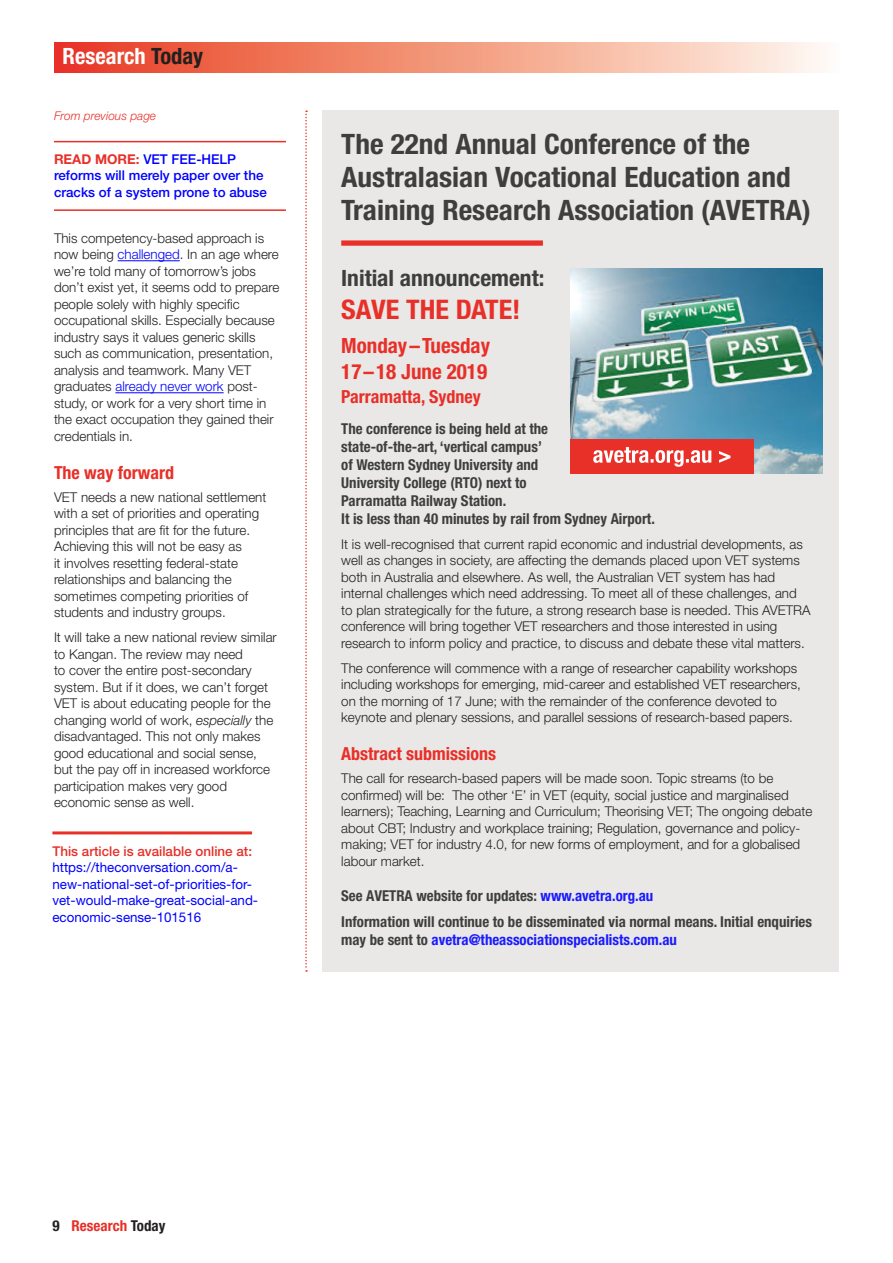
<style>
.page{position:relative;width:893px;height:1263px;background:#fff}
.page>*{position:absolute;margin:0;border:0;box-sizing:border-box;transform-origin:0 0}
.heading_1{font:700 condensed 28.2px/33.5px "Helvetica Neue";color:#3e3e3f;scale:1.04 1}
.heading_1-2{font:700 condensed 27px "Helvetica Neue";color:#e82f28;scale:1.04 1}
.heading_1-3{font:700 condensed 22.5px "Helvetica Neue";color:#3e3e3f;scale:1.04 1}
.t1{font:700 condensed 22.5px "Helvetica Neue";color:#fff}
.Heading_3{font:700 condensed 21px/25.5px "Helvetica Neue";color:#e82f28}
.Heading_3-2{font:700 condensed 18px "Helvetica Neue";color:#e82f28}
.Heading_4{font:700 condensed 15px/18px "Helvetica Neue";color:#3e3e3f}
.t2{font:700 condensed 15px "Helvetica Neue";color:#e82f28}
.body_text{font:300 13.5px/16.5px "Helvetica Neue";color:#231f20}
.Link_to_online_artic{font:13.5px/16.5px "Helvetica Neue";color:#00f}
.Read_more_breakouts{font:500 13.5px/16.5px "Helvetica Neue";color:#00f}
.body_text-2{font:italic 300 12px "Helvetica Neue";color:#e82f28}
.s1{color:#231f20}
.s2{font-weight:700;color:#e82f28}
.s3{color:#00f}
.s4{font-style:italic}
.s5{font-weight:500;color:#e82f28}
.s6{color:#1a1aff}
</style>
<div class="page">
<div style="left:54px;top:43px;width:786px;height:29px;background:linear-gradient(to right,#e8381a,#fffaeb)"></div>
<hr style="left:54px;top:141px;width:232px;height:1px;background:#e82f28">
<hr style="left:54px;top:209px;width:232px;height:2px;background:#e82f28">
<hr style="left:118px;top:260px;width:62px;height:1px;background:#00f">
<hr style="left:115px;top:392px;width:109px;height:1px;background:#00f">
<hr style="left:52px;top:831px;width:200px;height:3px;background:#e82f28">
<svg style="left:305px;top:111px;width:2px;height:861px"></svg>
<div style="left:323px;top:111px;width:516px;height:861px;background:#e9e8e7"></div>
<div style="left:341px;top:240px;width:202px;height:6px;background:#e82f28"></div>
<img style="left:570px;top:269px;width:252px;height:205px">
<div style="left:570px;top:440px;width:184px;height:34px;background:#e82f28"></div>
<svg style="left:593px;top:447px;width:137px;height:20px"></svg>
<h3 class="t1" style="left:63px;top:43px;width:142px">Research <span class="s1">Today</span></h3>
<p class="body_text-2" style="left:54px;top:109px;width:104px">From previous page</p>
<p class="Read_more_breakouts" style="left:54px;top:150px;width:214px"><span class="s2">READ MORE:</span> VET FEE-HELP reforms will merely paper over the cracks of a system prone to abuse</p>
<p class="body_text" style="left:54px;top:230px;width:227px">This competency-based approach is now being <span class="s3">challenged</span>. In an age where we’re told many of tomorrow’s jobs don’t exist yet, it seems odd to prepare people solely with highly specific occupational skills. Especially because industry says it values generic skills such as communication, presentation, analysis and teamwork. Many VET graduates <span class="s3">already never work</span> post&shy;study, or work for a very short time in the exact occupation they gained their credentials in.</p>
<p class="Heading_3-2" style="left:54px;top:462px;width:122px">The way forward</p>
<p class="body_text" style="left:54px;top:488px;width:214px">VET needs a new national settlement with a set of priorities and operating principles that are fit for the future.<br>Achieving this will not be easy as<br>it involves resetting federal-state relationships and balancing the sometimes competing priorities of students and industry groups.</p>
<p class="body_text" style="left:54px;top:629px;width:224px">It will take a new national review similar to Kangan. The review may need<br>to cover the entire post-secondary system. But if it does, we can’t forget VET is about educating people for the changing world of work, <span class="s4">especially</span> the disadvantaged. This not only makes good educational and social sense, but the pay off in increased workforce participation makes very good economic sense as well.</p>
<p class="Link_to_online_artic" style="left:52px;top:842px;width:207px"><span class="s5">This article is available online at: </span>https://theconversation.com/a&shy;new-national-set-of-priorities-for&shy;vet-would-make-great-social-and&shy;economic-sense-101516</p>
<p class="heading_1" style="left:341px;top:127px;width:453px">The 22nd Annual Conference of the<br>Australasian Vocational Education and<br>Training Research Association (AVETRA)</p>
<p class="heading_1-3" style="left:341px;top:265px;width:197px">Initial announcement:</p>
<p class="heading_1-2" style="left:341px;top:293px;width:174px">SAVE THE DATE!</p>
<p class="Heading_3" style="left:341px;top:333px;width:150px">Monday–Tuesday<br>17–18 June 2019</p>
<p class="Heading_3-2" style="left:341px;top:386px;width:141px">Parramatta, Sydney</p>
<p class="Heading_4" style="left:341px;top:419px;width:315px">The conference is being held at the<br>state-of-the-art, ‘vertical campus’<br>of Western Sydney University and<br>University College (RTO) next to<br>Parramatta Railway Station.<br>It is less than 40 minutes by rail from Sydney Airport.</p>
<p class="body_text" style="left:341px;top:535px;width:471px">It is well-recognised that current rapid economic and industrial developments, as well as changes in society, are affecting the demands placed upon VET systems both in Australia and elsewhere. As well, the Australian VET system has had internal challenges which need addressing. To meet all of these challenges, and to plan strategically for the future, a strong research base is needed. This AVETRA conference will bring together VET researchers and those interested in using research to inform policy and practice, to discuss and debate these vital matters.</p>
<p class="body_text" style="left:341px;top:659px;width:461px">The conference will commence with a range of researcher capability workshops including workshops for emerging, mid-career and established VET researchers, on the morning of 17 June; with the remainder of the conference devoted to keynote and plenary sessions, and parallel sessions of research-based papers.</p>
<p class="Heading_3-2" style="left:341px;top:743px;width:156px">Abstract submissions</p>
<p class="body_text" style="left:341px;top:770px;width:473px">The call for research-based papers will be made soon. Topic streams (to be confirmed) will be: The other ‘E’ in VET (equity, social justice and marginalised learners); Teaching, Learning and Curriculum; Theorising VET; The ongoing debate about CBT; Industry and workplace training; Regulation, governance and policy&shy;making; VET for industry 4.0, for new forms of employment, and for a globalised labour market.</p>
<p class="Heading_4" style="left:341px;top:886px;width:314px">See AVETRA website for updates: <span class="s6">www.avetra.org.au</span></p>
<p class="Heading_4" style="left:341px;top:913px;width:472px">Information will continue to be disseminated via normal means. Initial enquiries may be sent to <span class="s6">avetra@theassociationspecialists.com.au</span></p>
<p class="t2" style="left:52px;top:1216px;width:115px"><span class="s1">9</span> Research <span class="s1">Today</span></p>
</div>
